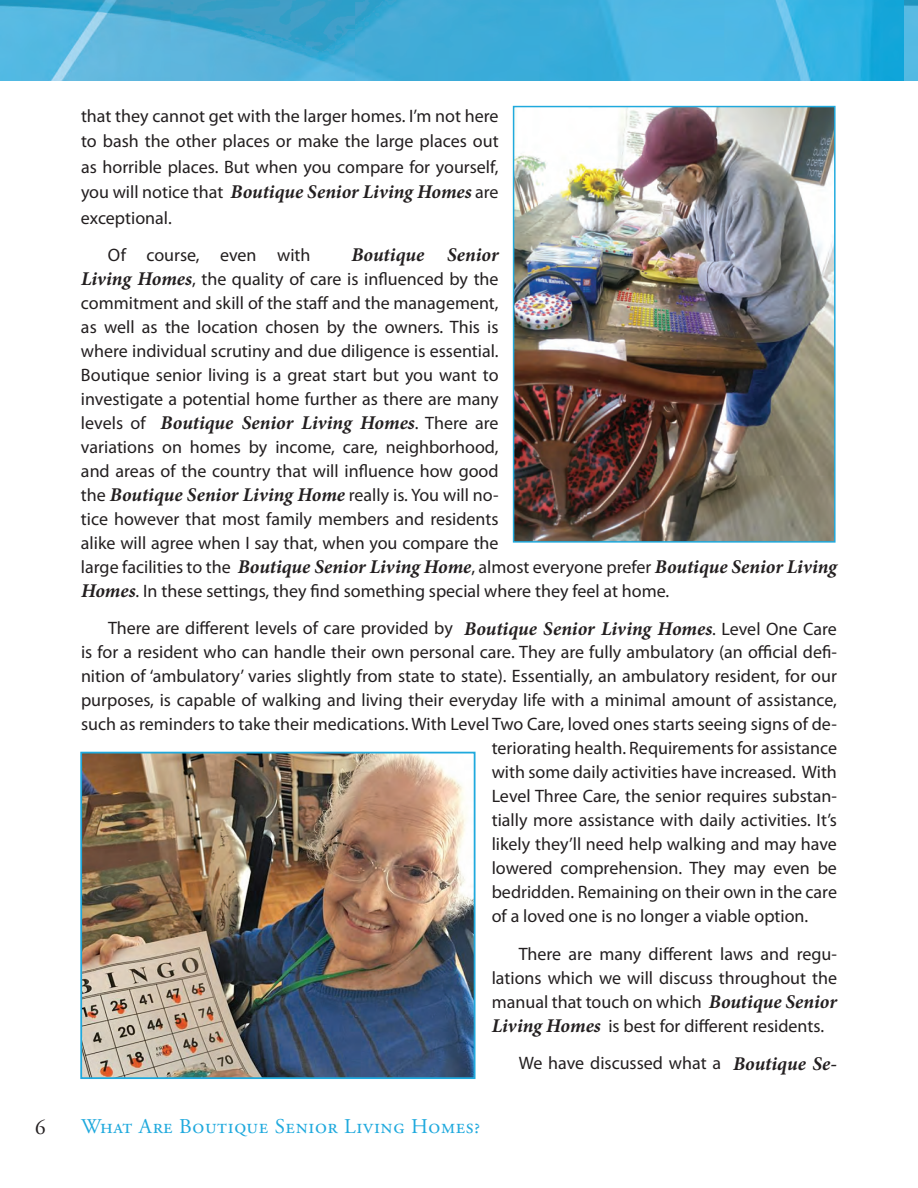
<style>
.page{position:relative;width:918px;height:1188px;background:#fff}
.page>*{position:absolute;margin:0;border:0;box-sizing:border-box;transform-origin:0 0}
.t1{font:21px "Adobe Garamond Pro";letter-spacing:.03em;color:#1fa9dd}
.t2{font:21px "Adobe Garamond Pro";color:#231f20}
.Body_Paragraph{font:italic 700 19.5px "Minion Pro";letter-spacing:-.005em;color:#231f20}
.Body_Paragraph-2{font:18px/24px "Myriad Pro";color:#231f20;text-align:justify}
.s1{font-family:"Myriad Pro";font-weight:400;font-style:normal;font-size:18px}
.s2{font-family:"Minion Pro";font-weight:700;font-style:italic;font-size:19.5px}
</style>
<div class="page">
<img style="left:0;top:0;width:904px;height:81px">
<img style="left:904px;top:0;width:14px;height:81px">
<img style="left:83px;top:755px;width:390px;height:321px">
<div style="left:80px;top:752px;width:396px;height:327px;border:2px solid #1fa9dd"></div>
<img style="left:515px;top:108px;width:319px;height:433px">
<div style="left:513px;top:106px;width:323px;height:437px;border:1px solid #1fa9dd"></div>
<p class="Body_Paragraph-2" style="left:81px;top:102px;width:419px;line-height:25.5px">that they cannot get with the larger homes. I’m not here to bash the other places or make the large places out as horrible places. But when you compare for yourself,</p>
<p class="Body_Paragraph" style="left:81px;top:178px;width:419px"><span class="s1">you will notice that</span> Boutique Senior Living Homes <span class="s1">are</span></p>
<p class="Body_Paragraph-2" style="left:81px;top:205px;width:92px">exceptional.</p>
<p class="Body_Paragraph-2" style="left:108px;top:243px;width:204px">Of course, even with</p>
<p class="Body_Paragraph" style="left:351px;top:241px;width:149px">Boutique Senior</p>
<p class="Body_Paragraph-2" style="left:81px;top:267px;width:419px"><span class="s2">Living Homes</span>, the quality of care is influenced by the commitment and skill of the staff and the management, as well as the location chosen by the owners. This is where individual scrutiny and due diligence is essential.<br>Boutique senior living is a great start but you want to investigate a potential home further as there are many</p>
<p class="Body_Paragraph" style="left:81px;top:409px;width:419px"><span class="s1">levels of</span> Boutique Senior Living Homes<span class="s1">. There are</span></p>
<p class="Body_Paragraph-2" style="left:81px;top:435px;width:419px">variations on homes by income, care, neighborhood, and areas of the country that will influence how good</p>
<p class="Body_Paragraph" style="left:81px;top:481px;width:419px"><span class="s1">the</span> Boutique Senior Living Home <span class="s1">really is. You will no-</span></p>
<p class="Body_Paragraph-2" style="left:81px;top:507px;width:419px">tice however that most family members and residents alike will agree when I say that, when you compare the</p>
<p class="Body_Paragraph" style="left:81px;top:553px;width:758px"><span class="s1">large facilities to the</span> Boutique Senior Living Home<span class="s1">, almost everyone prefer</span> Boutique Senior Living</p>
<p class="Body_Paragraph-2" style="left:81px;top:579px;width:590px"><span class="s2">Homes</span>. In these settings, they find something special where they feel at home.</p>
<p class="Body_Paragraph-2" style="left:108px;top:616px;width:730px">There are different levels of care provided by <span class="s2">Boutique Senior Living Homes</span>. Level One Care</p>
<p class="Body_Paragraph-2" style="left:81px;top:640px;width:758px">is for a resident who can handle their own personal care. They are fully ambulatory (an official defi-</p>
<p class="Body_Paragraph-2" style="left:81px;top:664px;width:757px">nition of ‘ambulatory’ varies slightly from state to state). Essentially, an ambulatory resident, for our</p>
<p class="Body_Paragraph-2" style="left:81px;top:688px;width:757px">purposes, is capable of walking and living their everyday life with a minimal amount of assistance,</p>
<p class="Body_Paragraph-2" style="left:81px;top:712px;width:758px">such as reminders to take their medications. With Level Two Care, loved ones starts seeing signs of de-</p>
<p class="Body_Paragraph-2" style="left:492px;top:736px;width:347px">teriorating health. Requirements for assistance</p>
<p class="Body_Paragraph-2" style="left:492px;top:760px;width:347px">with some daily activities have increased. With</p>
<p class="Body_Paragraph-2" style="left:492px;top:784px;width:347px">Level Three Care, the senior requires substan-</p>
<p class="Body_Paragraph-2" style="left:492px;top:808px;width:347px">tially more assistance with daily activities. It’s</p>
<p class="Body_Paragraph-2" style="left:492px;top:832px;width:347px">likely they’ll need help walking and may have</p>
<p class="Body_Paragraph-2" style="left:492px;top:856px;width:347px">lowered comprehension. They may even be</p>
<p class="Body_Paragraph-2" style="left:492px;top:880px;width:347px">bedridden. Remaining on their own in the care</p>
<p class="Body_Paragraph-2" style="left:492px;top:904px;width:318px">of a loved one is no longer a viable option.</p>
<p class="Body_Paragraph-2" style="left:492px;top:942px;width:347px;text-indent:27px">There are many different laws and regu&shy;lations which we will discuss throughout the manual that touch on which <span class="s2">Boutique Senior Living Homes</span> is best for different residents.</p>
<p class="Body_Paragraph-2" style="left:519px;top:1051px;width:320px">We have discussed what a <span class="s2">Boutique Se-</span></p>
<p class="t2" style="left:35px;top:1115px;width:12px">6</p>
<p class="t1" style="left:81px;top:1114px;width:401px">What Are Boutique Senior Living Homes?</p>
</div>
